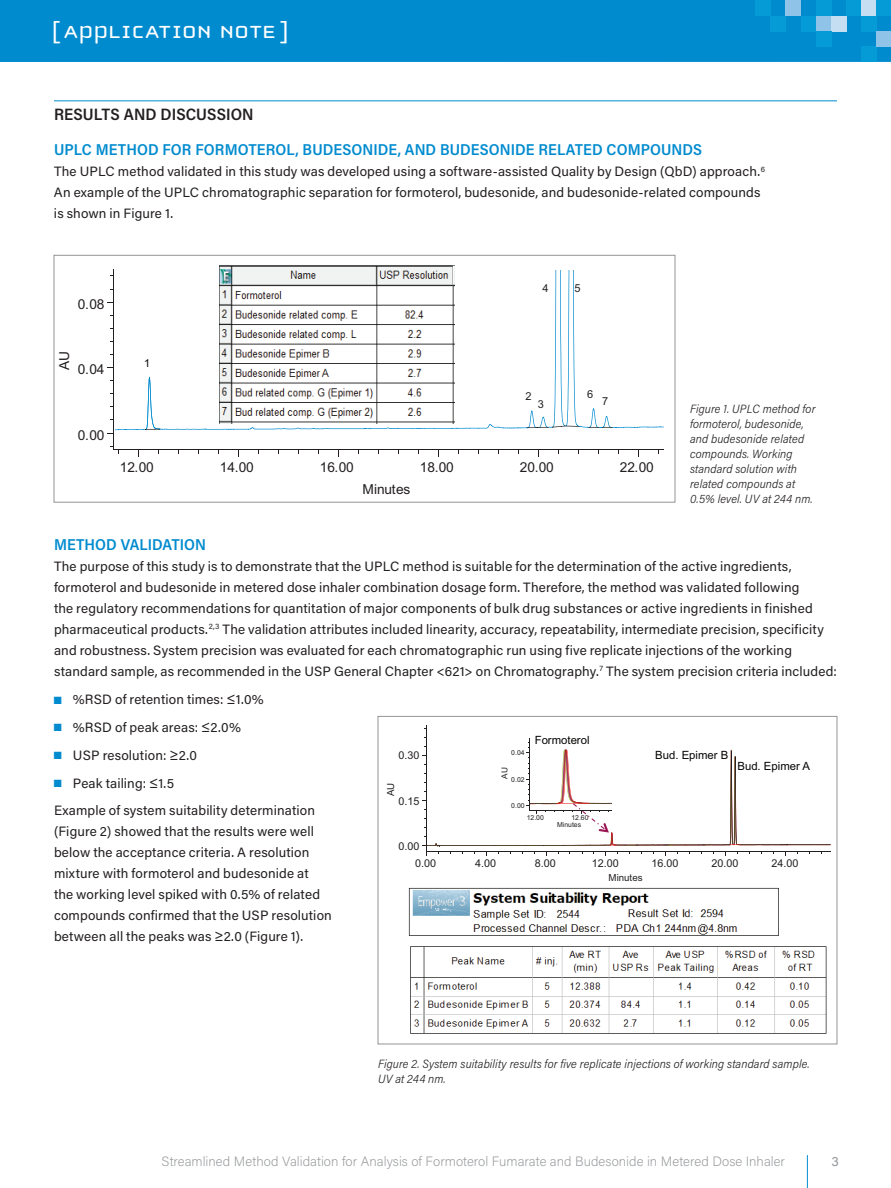
<style>
.page{position:relative;width:891px;height:1188px;background:#fff}
.page>*{position:absolute;margin:0;border:0;box-sizing:border-box;transform-origin:0 0}
.t1{font:25.5px "Cholla Unicase";letter-spacing:.01em;color:#fff;scale:1.1 1}
.t2{font:600 16.5px "Acumin Pro Semi Cond";letter-spacing:.005em;color:#231f20}
.t3{font:600 15.75px "Acumin Pro Semi Cond";letter-spacing:.005em;color:#008bcf}
.t4{font:13.8px "Arial";letter-spacing:-.015em;color:#231f20}
.t5{font:13.5px/21px "Acumin Pro";letter-spacing:.01em;color:#231f20}
.t6{font:200 13.5px "Acumin Pro";letter-spacing:.005em;color:#939598}
.t7{font:13.5px "Acumin Pro";color:#939598}
.t8{font:italic 300 12px/15px "Acumin Pro Semi Cond";letter-spacing:.01em;color:#231f20}
.t9{font:11.4px "Arial";color:#040503}
.t10{font:10.95px "Arial";color:#231f20}
.t11{font:10.95px "Arial";color:#040503}
.t12{font:10.8px "Arial";color:#231f20}
.t13{font:9.75px "Arial";color:#231f20}
.t14{font:8.25px "Arial";color:#231f20}
.t15{font:6.9px "Arial";color:#231f20}
.s1{color:#008bcf}
</style>
<div class="page">
<div style="left:0;top:0;width:891px;height:62px;background:#008bcf"></div>
<div style="left:755px;top:0;width:15px;height:16px;background:#059bd7"></div>
<div style="left:861px;top:47px;width:15px;height:15px;background:#059bd7"></div>
<div style="left:770px;top:16px;width:16px;height:15px;background:#059bd7"></div>
<div style="left:786px;top:0;width:15px;height:16px;background:#90c3e8"></div>
<div style="left:801px;top:16px;width:15px;height:15px;background:#059bd7"></div>
<div style="left:816px;top:16px;width:16px;height:15px;background:#90c3e8"></div>
<div style="left:832px;top:16px;width:15px;height:15px;background:#c5def2"></div>
<div style="left:816px;top:0;width:16px;height:16px;background:#059bd7"></div>
<div style="left:816px;top:31px;width:16px;height:16px;background:#059bd7"></div>
<div style="left:861px;top:0;width:15px;height:16px;background:#c5def2"></div>
<div style="left:847px;top:0;width:14px;height:16px;background:#059bd7"></div>
<div style="left:876px;top:0;width:15px;height:16px;background:#059bd7"></div>
<div style="left:861px;top:16px;width:15px;height:15px;background:#059bd7"></div>
<div style="left:876px;top:31px;width:15px;height:16px;background:#90c3e8"></div>
<hr style="left:807px;top:1155px;width:1px;height:33px;background:#008bcf">
<hr style="left:54px;top:100px;width:783px;height:1px;background:#008bcf">
<img style="left:219px;top:266px;width:234px;height:5px">
<svg style="left:115px;top:271px;width:549px;height:159px"></svg>
<svg style="left:145px;top:377px;width:15px;height:53px"></svg>
<svg style="left:527px;top:426px;width:52px;height:2px"></svg>
<svg style="left:589px;top:427px;width:24px;height:1px"></svg>
<hr style="left:113px;top:269px;width:1px;height:180px;background:#231f20">
<hr style="left:114px;top:449px;width:550px;height:1px;background:#231f20">
<div style="left:54px;top:255px;width:621px;height:248px;border:1px solid #939598"></div>
<img style="left:408px;top:887px;width:419px;height:147px">
<hr style="left:426px;top:725px;width:1px;height:126px;background:#231f20">
<svg style="left:422px;top:737px;width:409px;height:119px"></svg>
<div style="left:378px;top:716px;width:459px;height:328px;border:1px solid #939598"></div>
<h1 class="t1" style="left:52px;top:19px;width:217px">[ APPLICATION NOTE ]</h1>
<p class="t2" style="left:54px;top:103px;width:201px">RESULTS AND DISCUSSION</p>
<p class="t3" style="left:54px;top:139px;width:650px">UPLC METHOD FOR FORMOTEROL, BUDESONIDE, AND BUDESONIDE RELATED COMPOUNDS</p>
<p class="t5" style="left:54px;top:161px;width:713px">The UPLC method validated in this study was developed using a software-assisted Quality by Design (QbD) approach.<sup>6<br></sup>An example of the UPLC chromatographic separation for formoterol, budesonide, and budesonide-related compounds is shown in Figure 1.</p>
<p class="t4" style="left:78px;top:295px;width:28px">0.08</p>
<p class="t4" style="left:55px;top:370px;width:21px;rotate:-90deg">AU</p>
<p class="t4" style="left:78px;top:360px;width:28px">0.04</p>
<p class="t4" style="left:78px;top:426px;width:28px">0.00</p>
<p class="t11" style="left:144px;top:356px;width:8px">1</p>
<p class="t10" style="left:542px;top:281px;width:8px">4</p>
<p class="t10" style="left:574px;top:281px;width:8px">5</p>
<p class="t10" style="left:525px;top:389px;width:8px">2</p>
<p class="t10" style="left:538px;top:397px;width:8px">3</p>
<p class="t10" style="left:587px;top:387px;width:8px">6</p>
<p class="t10" style="left:602px;top:394px;width:8px">7</p>
<p class="t4" style="left:120px;top:458px;width:35px">12.00</p>
<p class="t4" style="left:220px;top:458px;width:35px">14.00</p>
<p class="t4" style="left:320px;top:458px;width:35px">16.00</p>
<p class="t4" style="left:420px;top:458px;width:35px">18.00</p>
<p class="t4" style="left:520px;top:458px;width:35px">20.00</p>
<p class="t4" style="left:620px;top:458px;width:35px">22.00</p>
<p class="t4" style="left:362px;top:480px;width:49px">Minutes</p>
<p class="t8" style="left:690px;top:401px;width:127px">Figure 1. UPLC method for formoterol, budesonide, and budesonide related compounds. Working standard solution with related compounds at<br>0.5% level. UV at 244 nm.</p>
<p class="t3" style="left:54px;top:533px;width:154px">METHOD VALIDATION</p>
<p class="t5" style="left:54px;top:555px;width:785px">The purpose of this study is to demonstrate that the UPLC method is suitable for the determination of the active ingredients, formoterol and budesonide in metered dose inhaler combination dosage form. Therefore, the method was validated following<br>the regulatory recommendations for quantitation of major components of bulk drug substances or active ingredients in finished pharmaceutical products.<sup>2,3</sup> The validation attributes included linearity, accuracy, repeatability, intermediate precision, specificity and robustness. System precision was evaluated for each chromatographic run using five replicate injections of the working standard sample, as recommended in the USP General Chapter &lt;621&gt; on Chromatography.<sup>7</sup> The system precision criteria included:</p>
<p class="t5" style="left:54px;top:689px;width:211px"><span class="s1">■</span> %RSD of retention times: ≤1.0%</p>
<p class="t5" style="left:54px;top:716px;width:188px"><span class="s1">■</span> %RSD of peak areas: ≤2.0%</p>
<p class="t5" style="left:54px;top:744px;width:144px"><span class="s1">■</span> USP resolution: ≥2.0</p>
<p class="t5" style="left:54px;top:768px;width:263px;line-height:27.9px"><span class="s1">■</span> Peak tailing: ≤1.5<br>Example of system suitability determination</p>
<p class="t5" style="left:54px;top:821px;width:279px">(Figure 2) showed that the results were well below the acceptance criteria. A resolution mixture with formoterol and budesonide at<br>the working level spiked with 0.5% of related compounds confirmed that the USP resolution between all the peaks was ≥2.0 (Figure 1).</p>
<p class="t9" style="left:535px;top:733px;width:56px">Formoterol</p>
<p class="t15" style="left:511px;top:748px;width:15px">0.04</p>
<p class="t9" style="left:655px;top:747px;width:75px">Bud. Epimer B</p>
<p class="t12" style="left:399px;top:749px;width:23px">0.30</p>
<p class="t9" style="left:737px;top:759px;width:74px">Bud. Epimer A</p>
<p class="t14" style="left:499px;top:779px;width:13px;rotate:-90deg">AU</p>
<p class="t15" style="left:511px;top:775px;width:15px">0.02</p>
<p class="t13" style="left:384px;top:796px;width:15px;rotate:-90deg">AU</p>
<p class="t12" style="left:399px;top:794px;width:23px">0.15</p>
<p class="t15" style="left:511px;top:801px;width:15px">0.00</p>
<p class="t15" style="left:527px;top:813px;width:19px">12.00</p>
<p class="t15" style="left:571px;top:813px;width:19px">12.60</p>
<p class="t15" style="left:557px;top:821px;width:26px">Minutes</p>
<p class="t12" style="left:399px;top:839px;width:23px">0.00</p>
<p class="t12" style="left:415px;top:856px;width:23px">0.00</p>
<p class="t12" style="left:475px;top:856px;width:23px">4.00</p>
<p class="t12" style="left:535px;top:856px;width:23px">8.00</p>
<p class="t12" style="left:592px;top:856px;width:29px">12.00</p>
<p class="t12" style="left:652px;top:856px;width:29px">16.00</p>
<p class="t12" style="left:711px;top:856px;width:29px">20.00</p>
<p class="t12" style="left:771px;top:856px;width:29px">24.00</p>
<p class="t13" style="left:609px;top:871px;width:36px">Minutes</p>
<p class="t8" style="left:378px;top:1055px;width:433px">Figure 2. System suitability results for five replicate injections of working standard sample.<br>UV at 244 nm.</p>
<p class="t6" style="left:162px;top:1152px;width:625px">Streamlined Method Validation for Analysis of Formoterol Fumarate and Budesonide in Metered Dose Inhaler</p>
<p class="t7" style="left:832px;top:1151px;width:9px">3</p>
</div>
